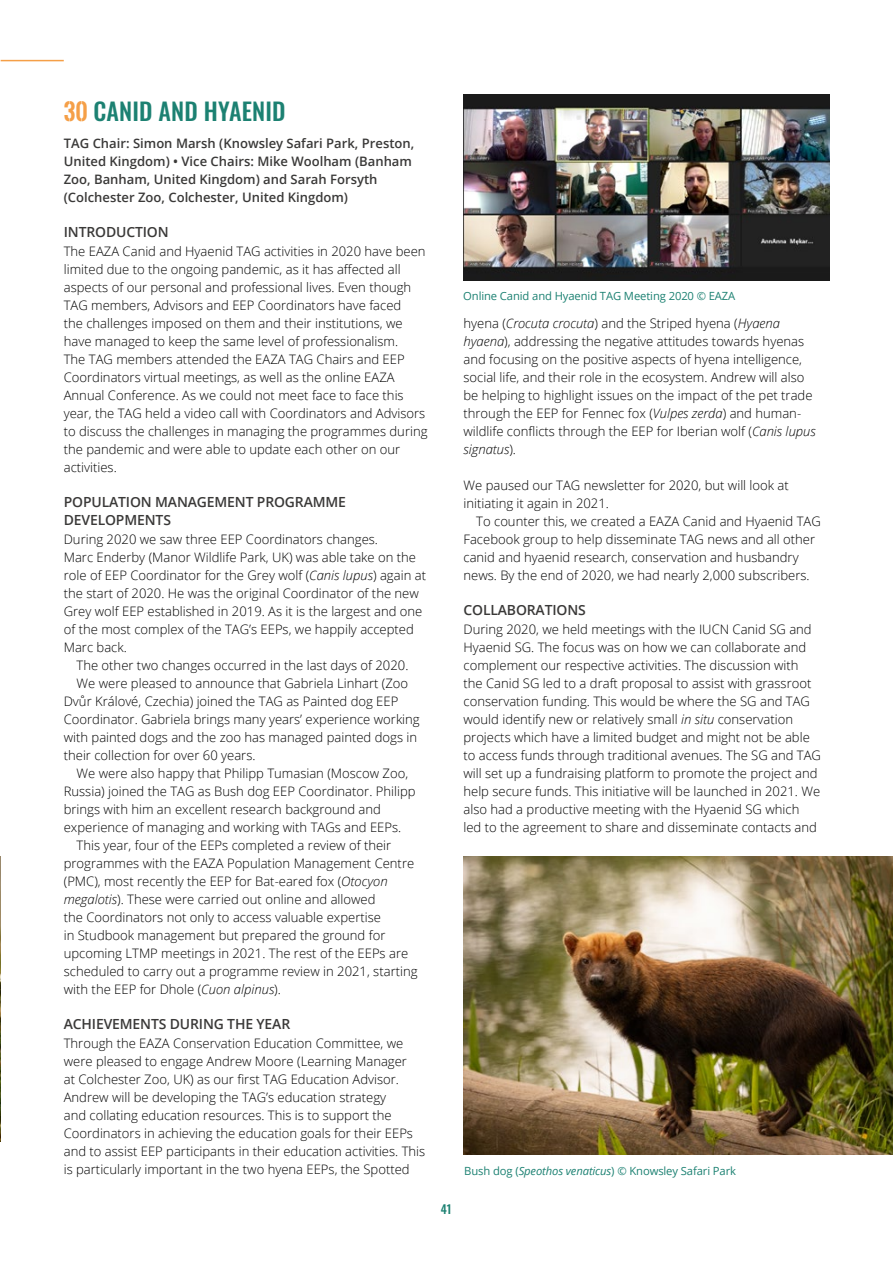
<style>
.page{position:relative;width:893px;height:1263px;background:#fff}
.page>*{position:absolute;margin:0;border:0;box-sizing:border-box;transform-origin:0 0}
.t1{font:500 24px "Oswald";letter-spacing:.005em;color:#1c8172}
.Tkop1{font:600 13.95px/18px "Open Sans";letter-spacing:-.01em;color:#3a3938}
.Niet_indent_plat{font:300 13.05px/18px "Open Sans";color:#000}
.idnengt_plat{font:300 13.05px/18px "Open Sans";color:#000}
.Tagchair{font:600 13.05px/18px "Open Sans";color:#3a3938}
.t2{font:500 12px "Oswald";color:#1c8172}
.TAGbijschrift{font:11.25px "Open Sans";letter-spacing:-.01em;color:#1c8172}
.s1{font-family:"Oswald Stencil";font-weight:700;font-size:22.5px;color:#f59f47}
.s2{font-style:italic}
</style>
<div class="page">
<hr style="left:1px;top:60px;width:63px;height:1px;background:#f59f47">
<img style="left:0;top:857px;width:1px;height:285px">
<img style="left:464px;top:94px;width:365px;height:187px">
<img style="left:464px;top:857px;width:429px;height:297px">
<p class="t1" style="left:64px;top:99px;width:223px"><span class="s1">30</span> CANID AND HYAENID</p>
<p class="Tagchair" style="left:64px;top:134px;width:352px">TAG Chair: Simon Marsh (Knowsley Safari Park, Preston, United Kingdom) • Vice Chairs: Mike Woolham (Banham Zoo, Banham, United Kingdom) and Sarah Forsyth (Colchester Zoo, Colchester, United Kingdom)</p>
<p class="Tkop1" style="left:64px;top:222px;width:106px">INTRODUCTION</p>
<p class="Niet_indent_plat" style="left:64px;top:242px;width:365px">The EAZA Canid and Hyaenid TAG activities in 2020 have been limited due to the ongoing pandemic, as it has affected all aspects of our personal and professional lives. Even though TAG members, Advisors and EEP Coordinators have faced<br>the challenges imposed on them and their institutions, we have managed to keep the same level of professionalism.<br>The TAG members attended the EAZA TAG Chairs and EEP Coordinators virtual meetings, as well as the online EAZA Annual Conference. As we could not meet face to face this year, the TAG held a video call with Coordinators and Advisors to discuss the challenges in managing the programmes during the pandemic and were able to update each other on our activities.</p>
<p class="Tkop1" style="left:64px;top:492px;width:284px">POPULATION MANAGEMENT PROGRAMME<br>DEVELOPMENTS</p>
<p class="Niet_indent_plat" style="left:64px;top:530px;width:316px">During 2020 we saw three EEP Coordinators changes.</p>
<p class="Niet_indent_plat" style="left:64px;top:548px;width:364px">Marc Enderby (Manor Wildlife Park, UK) was able take on the role of EEP Coordinator for the Grey wolf (<span class="s2">Canis lupus</span>) again at the start of 2020. He was the original Coordinator of the new Grey wolf EEP established in 2019. As it is the largest and one of the most complex of the TAG’s EEPs, we happily accepted Marc back.</p>
<p class="idnengt_plat" style="left:77px;top:656px;width:333px">The other two changes occurred in the last days of 2020.</p>
<p class="idnengt_plat" style="left:64px;top:674px;width:357px;text-indent:13px">We were pleased to announce that Gabriela Linhart (Zoo Dvůr Králové, Czechia) joined the TAG as Painted dog EEP Coordinator. Gabriela brings many years’ experience working with painted dogs and the zoo has managed painted dogs in their collection for over 60 years.</p>
<p class="idnengt_plat" style="left:64px;top:764px;width:353px;text-indent:13px">We were also happy that Philipp Tumasian (Moscow Zoo, Russia) joined the TAG as Bush dog EEP Coordinator. Philipp brings with him an excellent research background and experience of managing and working with TAGs and EEPs.</p>
<p class="idnengt_plat" style="left:64px;top:836px;width:355px;text-indent:13px">This year, four of the EEPs completed a review of their programmes with the EAZA Population Management Centre (PMC), most recently the EEP for Bat-eared fox (<span class="s2">Otocyon megalotis</span>). These were carried out online and allowed<br>the Coordinators not only to access valuable expertise<br>in Studbook management but prepared the ground for upcoming LTMP meetings in 2021. The rest of the EEPs are scheduled to carry out a programme review in 2021, starting with the EEP for Dhole (<span class="s2">Cuon alpinus</span>).</p>
<p class="Tkop1" style="left:64px;top:1014px;width:228px">ACHIEVEMENTS DURING THE YEAR</p>
<p class="Niet_indent_plat" style="left:64px;top:1034px;width:363px">Through the EAZA Conservation Education Committee, we were pleased to engage Andrew Moore (Learning Manager<br>at Colchester Zoo, UK) as our first TAG Education Advisor.<br>Andrew will be developing the TAG’s education strategy<br>and collating education resources. This is to support the Coordinators in achieving the education goals for their EEPs and to assist EEP participants in their education activities. This is particularly important in the two hyena EEPs, the Spotted</p>
<p class="TAGbijschrift" style="left:463px;top:288px;width:274px">Online Canid and Hyaenid TAG Meeting 2020 © EAZA</p>
<p class="Niet_indent_plat" style="left:463px;top:314px;width:354px">hyena (<span class="s2">Crocuta crocuta</span>) and the Striped hyena (<span class="s2">Hyaena hyaena</span>), addressing the negative attitudes towards hyenas and focusing on the positive aspects of hyena intelligence, social life, and their role in the ecosystem. Andrew will also be helping to highlight issues on the impact of the pet trade through the EEP for Fennec fox (<span class="s2">Vulpes zerda</span>) and human&shy;wildlife conflicts through the EEP for Iberian wolf (<span class="s2">Canis lupus signatus</span>).</p>
<p class="Niet_indent_plat" style="left:463px;top:476px;width:327px">We paused our TAG newsletter for 2020, but will look at initiating it again in 2021.</p>
<p class="idnengt_plat" style="left:463px;top:512px;width:359px;text-indent:13px">To counter this, we created a EAZA Canid and Hyaenid TAG Facebook group to help disseminate TAG news and all other canid and hyaenid research, conservation and husbandry news. By the end of 2020, we had nearly 2,000 subscribers.</p>
<p class="Tkop1" style="left:463px;top:600px;width:124px">COLLABORATIONS</p>
<p class="Niet_indent_plat" style="left:463px;top:620px;width:359px">During 2020, we held meetings with the IUCN Canid SG and Hyaenid SG. The focus was on how we can collaborate and complement our respective activities. The discussion with the Canid SG led to a draft proposal to assist with grassroot conservation funding. This would be where the SG and TAG would identify new or relatively small <span class="s2">in situ</span> conservation projects which have a limited budget and might not be able to access funds through traditional avenues. The SG and TAG will set up a fundraising platform to promote the project and help secure funds. This initiative will be launched in 2021. We also had a productive meeting with the Hyaenid SG which<br>led to the agreement to share and disseminate contacts and</p>
<p class="t2" style="left:441px;top:1203px;width:12px">41</p>
<p class="TAGbijschrift" style="left:464px;top:1163px;width:273px">Bush dog (<span class="s2">Speothos venaticus</span>) © Knowsley Safari Park</p>
</div>
